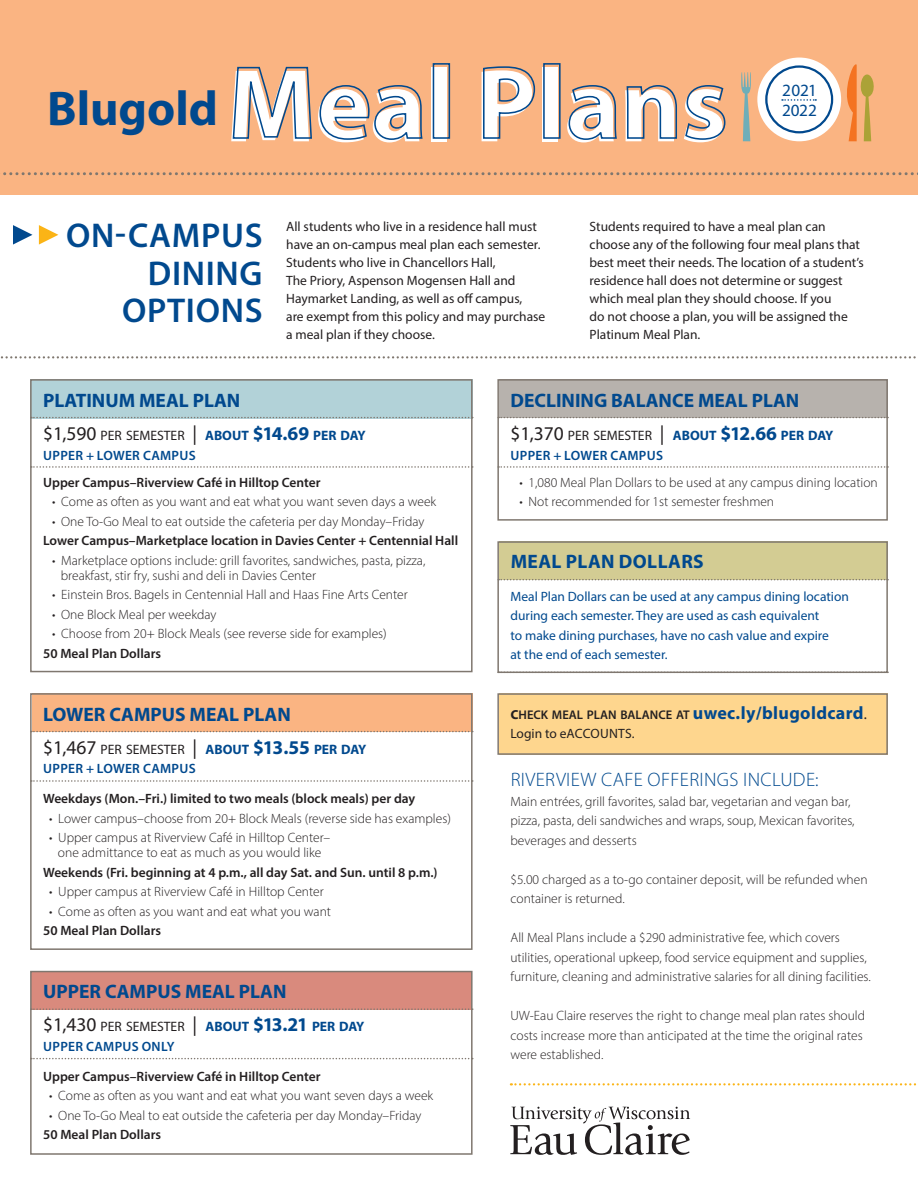
<style>
.page{position:relative;width:918px;height:1188px;background:#fff}
.page>*{position:absolute;margin:0;border:0;box-sizing:border-box;transform-origin:0 0}
.t1{font:700 104.4px "Myriad Pro";color:#fff}
.t2{font:700 48.9px "Myriad Pro";color:#01498e}
.t3{font:600 34.5px/37.5px "Myriad Pro";letter-spacing:.02em;color:#01498e;text-align:right}
.t4{font:700 19.5px "Myriad Pro";color:#01498e}
.t5{font:300 19.5px "Myriad Pro";letter-spacing:.02em;color:#01498e}
.t6{font:700 19.5px "Myriad Pro";letter-spacing:.02em;color:#01498e}
.t7{font:17.25px/20.7px "Myriad Pro";letter-spacing:-.01em;color:#01498e}
.t8{font:13.65px "Myriad Pro";color:#231f20}
.t9{font:300 13.5px/19.5px "Myriad Pro";color:#231f20}
.t10{font:13.5px/18px "Myriad Pro";color:#231f20}
.t11{font:600 13.5px "Myriad Pro";color:#231f20}
.t12{font:13.5px/19.5px "Myriad Pro";color:#01498e}
.t13{font:600 13.5px "Myriad Pro";letter-spacing:.02em;color:#01498e}
.t14{font:600 12.6px "Myriad Pro";color:#231f20}
.s1{font-size:19.5px}
.s2{font-weight:700;color:#01498e}
.s3{font-weight:700;font-size:19.5px;color:#01498e}
.s4{font-size:18px}
.s5{font-weight:700;font-size:18px;color:#01498e}
.s6{font-weight:400;font-size:15px}
</style>
<div class="page">
<div style="left:0;top:0;width:918px;height:194px;background:#fab482"></div>
<svg style="left:0;top:356px;width:916px;height:3px"></svg>
<svg style="left:3px;top:172px;width:915px;height:3px"></svg>
<svg style="left:511px;top:1083px;width:406px;height:2px"></svg>
<svg style="left:39px;top:225px;width:19px;height:20px"></svg>
<svg style="left:13px;top:225px;width:19px;height:20px"></svg>
<svg style="left:232px;top:63px;width:494px;height:77px"></svg>
<div style="left:499px;top:693px;width:389px;height:62px;background:#fed68e"></div>
<div style="left:499px;top:541px;width:389px;height:39px;background:#d3cc93"></div>
<svg style="left:500px;top:579px;width:385px;height:1px"></svg>
<div style="left:499px;top:379px;width:389px;height:39px;background:#b7b2ad"></div>
<div style="left:497px;top:379px;width:391px;height:142px;border:2px solid #7f776f"></div>
<svg style="left:498px;top:417px;width:390px;height:1px"></svg>
<svg style="left:498px;top:466px;width:390px;height:2px"></svg>
<div style="left:31px;top:971px;width:441px;height:38px;background:#d98a7d"></div>
<svg style="left:33px;top:1008px;width:437px;height:2px"></svg>
<svg style="left:33px;top:1058px;width:437px;height:1px"></svg>
<div style="left:30px;top:379px;width:443px;height:39px;background:#b2d2d8"></div>
<div style="left:32px;top:693px;width:441px;height:39px;background:#fab482"></div>
<svg style="left:510px;top:1107px;width:180px;height:48px"></svg>
<svg style="left:33px;top:417px;width:437px;height:1px"></svg>
<svg style="left:33px;top:466px;width:437px;height:2px"></svg>
<div style="left:30px;top:693px;width:443px;height:257px;border:2px solid #7f776f"></div>
<svg style="left:31px;top:731px;width:442px;height:1px"></svg>
<svg style="left:31px;top:780px;width:442px;height:2px"></svg>
<div style="left:497px;top:541px;width:391px;height:132px;border:2px solid #7f776f"></div>
<div style="left:497px;top:693px;width:391px;height:62px;border:2px solid #7f776f"></div>
<div style="left:30px;top:379px;width:443px;height:293px;border:2px solid #7f776f"></div>
<div style="left:30px;top:971px;width:443px;height:184px;border:2px solid #7f776f"></div>
<svg style="left:741px;top:58px;width:133px;height:83px"></svg>
<p class="t2" style="left:47px;top:76px;width:172px">Blugold</p>
<p class="t1" style="left:226px;top:38px;width:501px">Meal Plans</p>
<p class="t7" style="left:782px;top:79px;width:36px">2021<br>2022</p>
<p class="t3" style="left:66px;top:216px;width:198px">ON-CAMPUS<br>DINING<br>OPTIONS</p>
<p class="t10" style="left:286px;top:218px;width:261px">All students who live in a residence hall must have an on-campus meal plan each semester.<br>Students who live in Chancellors Hall,<br>The Priory, Aspenson Mogensen Hall and Haymarket Landing, as well as off campus,<br>are exempt from this policy and may purchase a meal plan if they choose.</p>
<p class="t10" style="left:590px;top:218px;width:276px">Students required to have a meal plan can choose any of the following four meal plans that best meet their needs. The location of a student’s residence hall does not determine or suggest which meal plan they should choose. If you<br>do not choose a plan, you will be assigned the Platinum Meal Plan.</p>
<p class="t4" style="left:43px;top:388px;width:199px">PLATINUM MEAL PLAN</p>
<p class="t8" style="left:43px;top:427px;width:324px"><span class="s1">$1,590</span> PER SEMESTER <span class="s1">|</span> <span class="s2">ABOUT</span> <span class="s3">$14.69</span> <span class="s2">PER DAY</span></p>
<p class="t13" style="left:43px;top:447px;width:154px">UPPER + LOWER CAMPUS</p>
<p class="t11" style="left:43px;top:474px;width:279px">Upper Campus–Riverview Café in Hilltop Center</p>
<p class="t9" style="left:52px;top:492px;width:386px">• Come as often as you want and eat what you want seven days a week</p>
<p class="t9" style="left:52px;top:511px;width:374px">• One To-Go Meal to eat outside the cafeteria per day Monday–Friday</p>
<p class="t11" style="left:43px;top:532px;width:417px">Lower Campus–Marketplace location in Davies Center + Centennial Hall</p>
<p class="t9" style="left:61px;top:553px;width:366px;line-height:15px;text-indent:-9px">• Marketplace options include: grill favorites, sandwiches, pasta, pizza, breakfast, stir fry, sushi and deli in Davies Center</p>
<p class="t9" style="left:52px;top:585px;width:357px">• Einstein Bros. Bagels in Centennial Hall and Haas Fine Arts Center</p>
<p class="t9" style="left:52px;top:604px;width:166px">• One Block Meal per weekday</p>
<p class="t9" style="left:52px;top:624px;width:336px">• Choose from 20+ Block Meals (see reverse side for examples)</p>
<p class="t11" style="left:43px;top:645px;width:120px">50 Meal Plan Dollars</p>
<p class="t4" style="left:43px;top:701px;width:249px">LOWER CAMPUS MEAL PLAN</p>
<p class="t8" style="left:43px;top:741px;width:325px"><span class="s1">$1,467</span> PER SEMESTER <span class="s1">|</span> <span class="s2">ABOUT</span> <span class="s3">$13.55</span> <span class="s2">PER DAY</span></p>
<p class="t13" style="left:43px;top:760px;width:154px">UPPER + LOWER CAMPUS</p>
<p class="t11" style="left:43px;top:790px;width:374px">Weekdays (Mon.–Fri.) limited to two meals (block meals) per day</p>
<p class="t9" style="left:49px;top:808px;width:403px">• Lower campus–choose from 20+ Block Meals (reverse side has examples)</p>
<p class="t9" style="left:49px;top:830px;width:283px;line-height:15px;text-align:center">• Upper campus at Riverview Café in Hilltop Center– one admittance to eat as much as you would like</p>
<p class="t11" style="left:43px;top:864px;width:396px">Weekends (Fri. beginning at 4 p.m., all day Sat. and Sun. until 8 p.m.)</p>
<p class="t9" style="left:49px;top:882px;width:276px">• Upper campus at Riverview Café in Hilltop Center</p>
<p class="t9" style="left:49px;top:901px;width:284px">• Come as often as you want and eat what you want</p>
<p class="t11" style="left:43px;top:922px;width:120px">50 Meal Plan Dollars</p>
<p class="t4" style="left:43px;top:979px;width:245px">UPPER CAMPUS MEAL PLAN</p>
<p class="t8" style="left:43px;top:1018px;width:323px"><span class="s1">$1,430</span> PER SEMESTER <span class="s1">|</span> <span class="s2">ABOUT</span> <span class="s3">$13.21</span> <span class="s2">PER DAY</span></p>
<p class="t13" style="left:43px;top:1038px;width:133px">UPPER CAMPUS ONLY</p>
<p class="t11" style="left:43px;top:1068px;width:279px">Upper Campus–Riverview Café in Hilltop Center</p>
<p class="t9" style="left:49px;top:1086px;width:386px">• Come as often as you want and eat what you want seven days a week</p>
<p class="t9" style="left:49px;top:1105px;width:374px">• One To-Go Meal to eat outside the cafeteria per day Monday–Friday</p>
<p class="t11" style="left:43px;top:1126px;width:120px">50 Meal Plan Dollars</p>
<p class="t4" style="left:510px;top:388px;width:290px">DECLINING BALANCE MEAL PLAN</p>
<p class="t8" style="left:510px;top:427px;width:324px"><span class="s1">$1,370</span> PER SEMESTER <span class="s1">|</span> <span class="s2">ABOUT</span> <span class="s3">$12.66</span> <span class="s2">PER DAY</span></p>
<p class="t13" style="left:511px;top:447px;width:154px">UPPER + LOWER CAMPUS</p>
<p class="t9" style="left:519px;top:472px;width:360px">• 1,080 Meal Plan Dollars to be used at any campus dining location</p>
<p class="t9" style="left:519px;top:492px;width:256px">• Not recommended for 1st semester freshmen</p>
<p class="t6" style="left:511px;top:548px;width:195px">MEAL PLAN DOLLARS</p>
<p class="t12" style="left:510px;top:586px;width:340px">Meal Plan Dollars can be used at any campus dining location during each semester. They are used as cash equivalent</p>
<p class="t12" style="left:510px;top:625px;width:320px">to make dining purchases, have no cash value and expire at the end of each semester.</p>
<p class="t14" style="left:510px;top:706px;width:358px"><span class="s4">c</span>HECK MEAL PLAN BALANCE AT <span class="s5">uwec.ly/blugoldcard</span><span class="s6">.</span></p>
<p class="t10" style="left:510px;top:724px;width:126px">Login to eACCOUNTS.</p>
<p class="t5" style="left:511px;top:768px;width:310px">RIVERVIEW CAFE OFFERINGS INCLUDE:</p>
<p class="t9" style="left:510px;top:791px;width:346px">Main entrées, grill favorites, salad bar, vegetarian and vegan bar, pizza, pasta, deli sandwiches and wraps, soup, Mexican favorites, beverages and desserts</p>
<p class="t9" style="left:510px;top:869px;width:359px">$5.00 charged as a to-go container deposit, will be refunded when container is returned.</p>
<p class="t9" style="left:510px;top:928px;width:362px">All Meal Plans include a $290 administrative fee, which covers utilities, operational upkeep, food service equipment and supplies, furniture, cleaning and administrative salaries for all dining facilities.</p>
<p class="t9" style="left:510px;top:1006px;width:356px">UW-Eau Claire reserves the right to change meal plan rates should costs increase more than anticipated at the time the original rates were established.</p>
</div>
